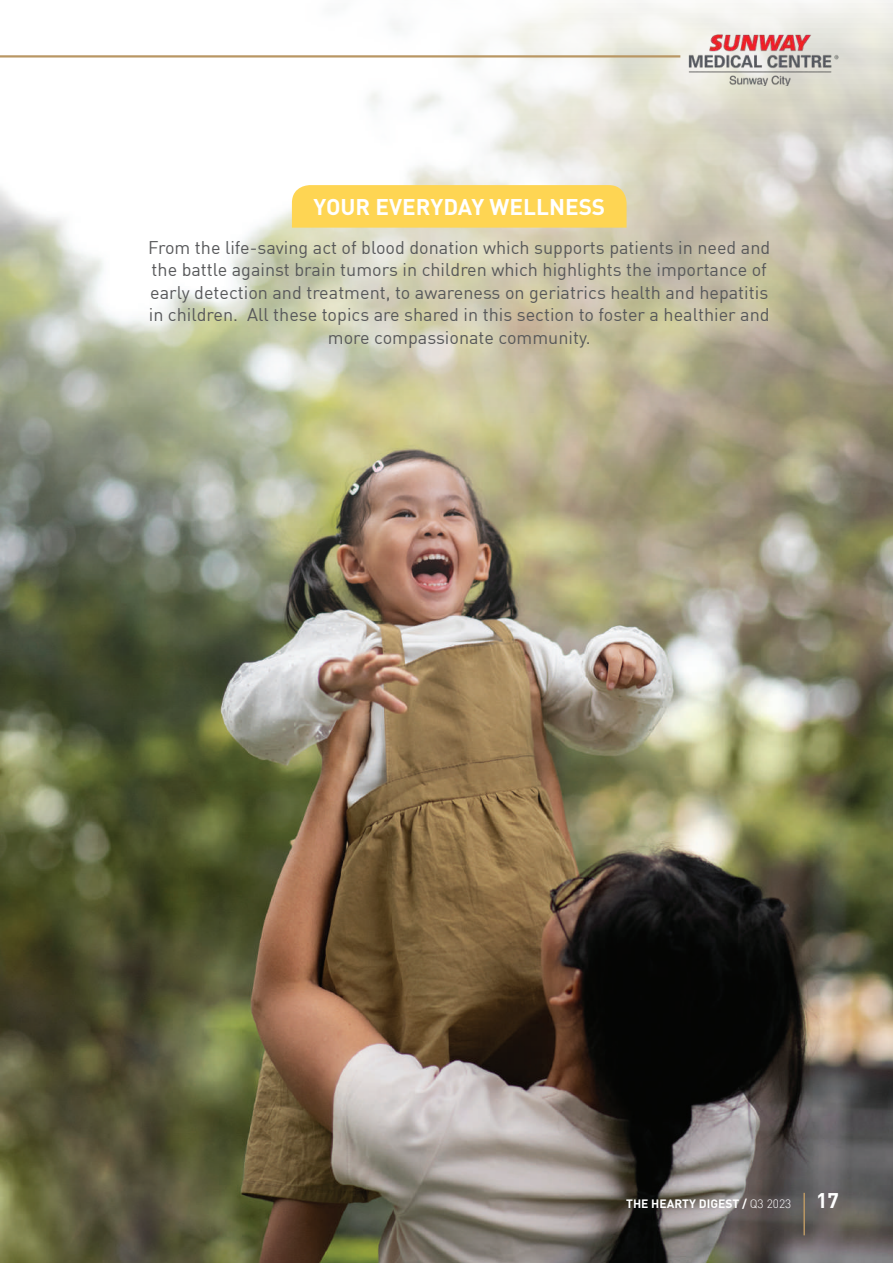
<style>
.page{position:relative;width:893px;height:1263px;background:#fff}
.page>*{position:absolute;margin:0;border:0;box-sizing:border-box;transform-origin:0 0}
.t1{font:700 22.5px "DIN";color:#fff}
.t2{font:18px/22.5px "DIN";color:#57585a;text-align:center}
.t3{font:700 12px "DIN";color:#fff}
.s1{font-weight:300}
.s2{font-size:21px}
</style>
<div class="page">
<img style="left:0;top:0;width:893px;height:1263px">
<div style="left:292px;top:185px;width:335px;height:43px;background:#fed553"></div>
<hr style="left:803px;top:1193px;width:2px;height:42px;background:#b99764">
<hr style="left:0;top:55px;width:680px;height:3px;background:#b99764">
<img style="left:688px;top:34px;width:151px;height:52px">
<p class="t1" style="left:313px;top:192px;width:293px">YOUR EVERYDAY WELLNESS</p>
<p class="t2" style="left:148px;top:236px;width:623px">From the life-saving act of blood donation which supports patients in need and the battle against brain tumors in children which highlights the importance of early detection and treatment, to awareness on geriatrics health and hepatitis in children. All these topics are shared in this section to foster a healthier and more compassionate community.</p>
<p class="t3" style="left:626px;top:1195px;width:214px">THE HEARTY DIGEST / <span class="s1">Q3 2023</span> <span class="s2">17</span></p>
</div>
